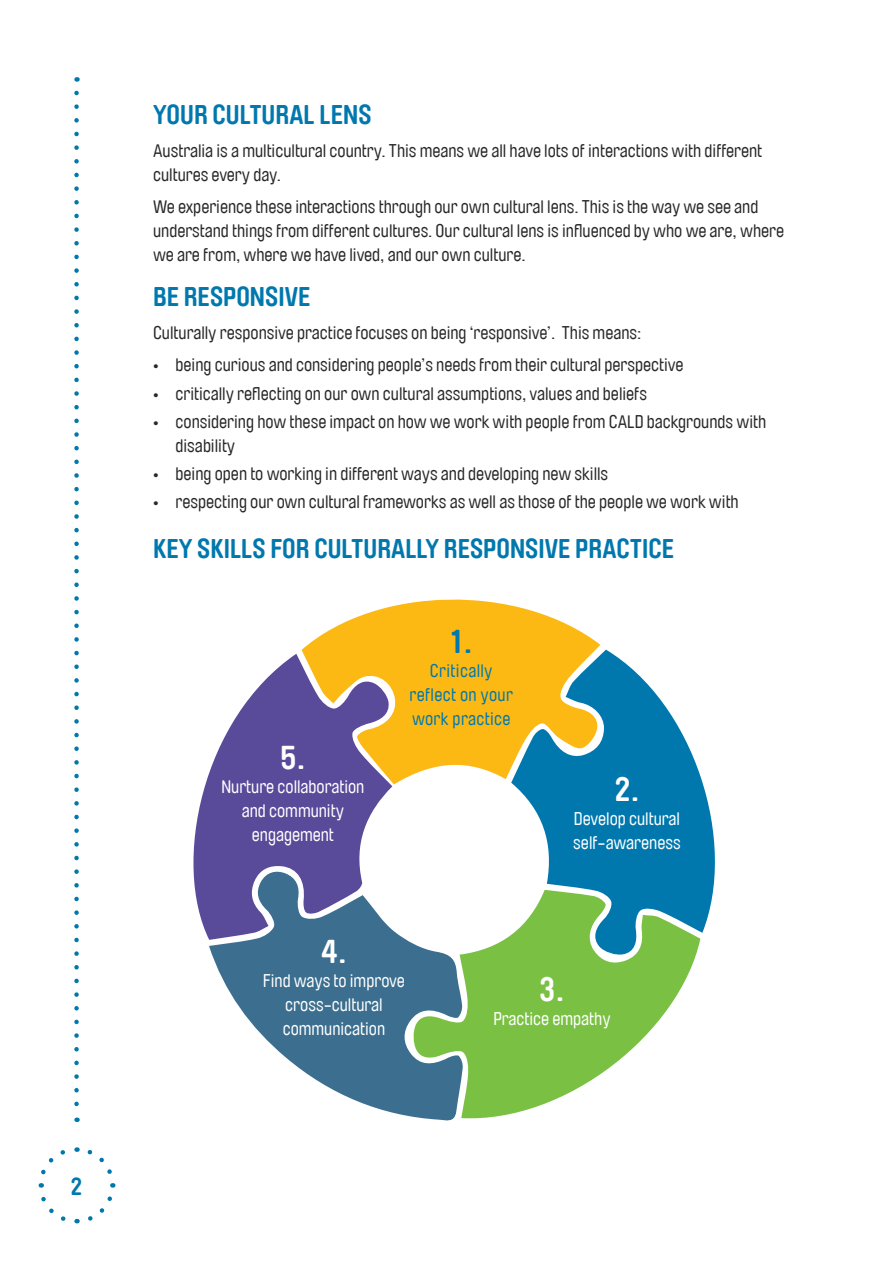
<style>
.page{position:relative;width:893px;height:1263px;background:#fff}
.page>*{position:absolute;margin:0;border:0;box-sizing:border-box;transform-origin:0 0}
.t1{font:700 33px "Brauer Neue";color:#fff}
.t2{font:700 33px "Brauer Neue";color:#0078ae}
.t3{font:700 27px "Brauer Neue";color:#0078ae}
.t4{font:700 24px "Brauer Neue";color:#0078ae}
.t5{font:18px/24px "Brauer Neue";color:#292829}
.t6{font:18px/24px "Brauer Neue";color:#fff;text-align:center}
.t7{font:18px/24px "Brauer Neue";letter-spacing:.02em;color:#0078ae;text-align:center}
</style>
<div class="page">
<svg style="left:88px;top:1183px;width:28px;height:38px"></svg>
<svg style="left:77px;top:1147px;width:35px;height:27px"></svg>
<svg style="left:38px;top:1150px;width:27px;height:37px"></svg>
<svg style="left:41px;top:1196px;width:37px;height:28px"></svg>
<svg style="left:74px;top:93px;width:5px;height:1029px"></svg>
<svg style="left:463px;top:935px;width:233px;height:184px;fill:#7ac143"></svg>
<svg style="left:511px;top:650px;width:204px;height:306px;fill:#0078ae"></svg>
<svg style="left:193px;top:654px;width:199px;height:285px;fill:#5a4a9a"></svg>
<svg style="left:209px;top:869px;width:254px;height:252px;fill:#3b6e8f"></svg>
<svg style="left:302px;top:599px;width:298px;height:185px;fill:#fdb913"></svg>
<h3 class="t4" style="left:71px;top:1173px;width:13px">2</h3>
<h2 class="t3" style="left:153px;top:99px;width:192px">YOUR CULTURAL LENS</h2>
<p class="t5" style="left:153px;top:139px;width:611px">Australia is a multicultural country. This means we all have lots of interactions with different cultures every day.</p>
<p class="t5" style="left:153px;top:195px;width:633px">We experience these interactions through our own cultural lens. This is the way we see and understand things from different cultures. Our cultural lens is influenced by who we are, where we are from, where we have lived, and our own culture.</p>
<h2 class="t3" style="left:153px;top:281px;width:45px">BE RESPONSI</h2>
<h2 class="t3" style="left:285px;top:281px;width:25px">VE</h2>
<p class="t5" style="left:153px;top:321px;width:490px">Culturally responsive practice focuses on being ‘responsive’. This means:</p>
<p class="t5" style="left:153px;top:353px;width:532px">• being curious and considering people’s needs from their cultural perspective</p>
<p class="t5" style="left:153px;top:382px;width:495px">• critically reflecting on our own cultural assumptions, values and beliefs</p>
<p class="t5" style="left:176px;top:410px;width:592px;text-indent:-22px">• considering how these impact on how we work with people from CALD backgrounds with disability</p>
<p class="t5" style="left:153px;top:462px;width:457px">• being open to working in different ways and developing new skills</p>
<p class="t5" style="left:153px;top:490px;width:587px">• respecting our own cultural frameworks as well as those of the people we work with</p>
<h2 class="t3" style="left:153px;top:533px;width:305px">KEY SKILLS FOR CULTURALLY RESPONSI</h2>
<h2 class="t3" style="left:545px;top:533px;width:44px">VE PRACTICE</h2>
<h1 class="t1" style="left:280px;top:739px;width:27px">5.</h1>
<p class="t6" style="left:221px;top:775px;width:144px">Nurture collaboration and community engagement</p>
<h1 class="t2" style="left:450px;top:623px;width:24px">1.</h1>
<p class="t7" style="left:410px;top:659px;width:105px">Critically reflect on your work practice</p>
<h1 class="t1" style="left:615px;top:770px;width:26px">2.</h1>
<p class="t6" style="left:573px;top:807px;width:109px;text-align:left">Develop cultural self-awareness</p>
<h1 class="t1" style="left:321px;top:932px;width:27px">4.</h1>
<p class="t6" style="left:263px;top:969px;width:143px">Find ways to improve cross-cultural communication</p>
<h1 class="t1" style="left:540px;top:970px;width:26px">3.</h1>
<p class="t6" style="left:493px;top:1007px;width:119px">Practice empathy</p>
</div>
